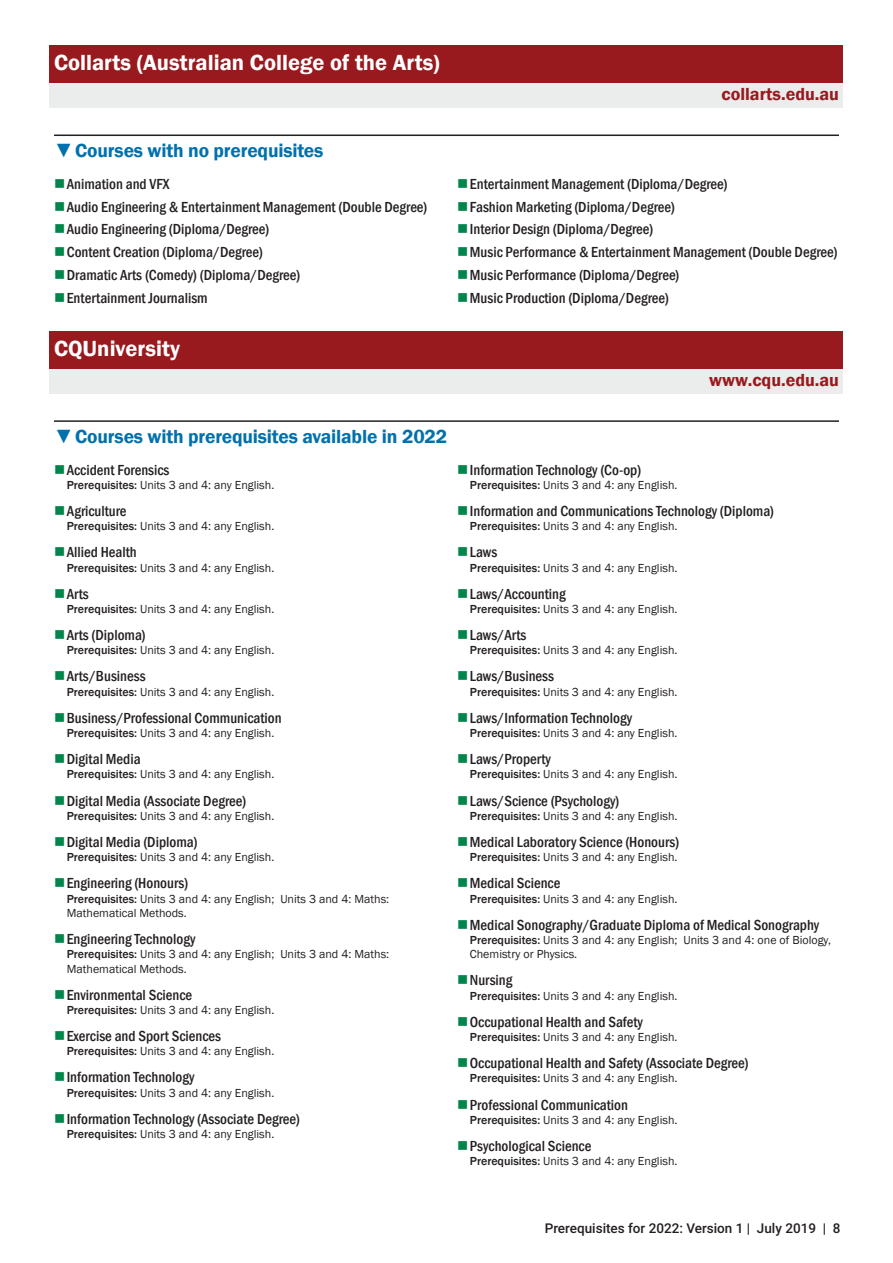
<style>
.page{position:relative;width:893px;height:1263px;background:#fff}
.page>*{position:absolute;margin:0;border:0;box-sizing:border-box;transform-origin:0 0}
.Institutions_Header{font:600 22.5px "Franklin Gothic";color:#fff}
.t1{font:600 19.5px "Franklin Gothic";letter-spacing:-.01em;color:#0071ad}
.Institutions_Website{font:600 18px "Franklin Gothic";color:#991a1e}
.t2{font:500 condensed 15px "Franklin Gothic";color:#231f20}
.t3{font:500 13.5px "Roboto";color:#231f20}
.Course_Text{font:12px/14.2px "Franklin Gothic";color:#231f20}
.s1{font-stretch:condensed}
.s2{font-weight:500}
</style>
<div class="page">
<div style="left:50px;top:45px;width:793px;height:38px;background:#991a1e"></div>
<div style="left:50px;top:83px;width:793px;height:25px;background:#ebecec"></div>
<hr style="left:54px;top:135px;width:785px;height:1px;background:#231f20">
<div style="left:50px;top:331px;width:793px;height:37px;background:#991a1e"></div>
<div style="left:50px;top:369px;width:793px;height:24px;background:#ebecec"></div>
<hr style="left:54px;top:420px;width:785px;height:2px;background:#231f20">
<p class="Institutions_Header" style="left:54px;top:48px;width:387px">Collarts (Australian College of the Arts)</p>
<p class="t1" style="left:54px;top:139px;width:271px"><span class="s1">▼</span>Courses with no prerequisites</p>
<p class="t2" style="left:67px;top:174px;width:104px">Animation and VFX</p>
<p class="t2" style="left:67px;top:197px;width:362px">Audio Engineering &amp; Entertainment Management (Double Degree)</p>
<p class="t2" style="left:67px;top:220px;width:204px">Audio Engineering (Diploma/Degree)</p>
<p class="t2" style="left:67px;top:242px;width:198px">Content Creation (Diploma/Degree)</p>
<p class="t2" style="left:67px;top:265px;width:235px">Dramatic Arts (Comedy) (Diploma/Degree)</p>
<p class="t2" style="left:67px;top:288px;width:142px">Entertainment Journalism</p>
<p class="Institutions_Header" style="left:54px;top:334px;width:128px">CQUniversity</p>
<p class="t1" style="left:54px;top:425px;width:395px"><span class="s1">▼</span>Courses with prerequisites available in 2022</p>
<p class="t2" style="left:67px;top:460px;width:104px">Accident Forensics</p>
<p class="Course_Text" style="left:67px;top:478px;width:209px"><span class="s2">Prerequisites:</span> Units 3 and 4: any English.</p>
<p class="t2" style="left:67px;top:501px;width:61px">Agriculture</p>
<p class="Course_Text" style="left:67px;top:519px;width:209px"><span class="s2">Prerequisites:</span> Units 3 and 4: any English.</p>
<p class="t2" style="left:67px;top:542px;width:72px">Allied Health</p>
<p class="Course_Text" style="left:67px;top:561px;width:209px"><span class="s2">Prerequisites:</span> Units 3 and 4: any English.</p>
<p class="t2" style="left:67px;top:584px;width:24px">Arts</p>
<p class="Course_Text" style="left:67px;top:602px;width:209px"><span class="s2">Prerequisites:</span> Units 3 and 4: any English.</p>
<p class="t2" style="left:67px;top:625px;width:81px">Arts (Diploma)</p>
<p class="Course_Text" style="left:67px;top:643px;width:209px"><span class="s2">Prerequisites:</span> Units 3 and 4: any English.</p>
<p class="t2" style="left:67px;top:667px;width:80px">Arts/Business</p>
<p class="Course_Text" style="left:67px;top:685px;width:209px"><span class="s2">Prerequisites:</span> Units 3 and 4: any English.</p>
<p class="t2" style="left:67px;top:708px;width:216px">Business/Professional Communication</p>
<p class="Course_Text" style="left:67px;top:726px;width:209px"><span class="s2">Prerequisites:</span> Units 3 and 4: any English.</p>
<p class="t2" style="left:67px;top:749px;width:75px">Digital Media</p>
<p class="Course_Text" style="left:67px;top:768px;width:209px"><span class="s2">Prerequisites:</span> Units 3 and 4: any English.</p>
<p class="t2" style="left:67px;top:791px;width:181px">Digital Media (Associate Degree)</p>
<p class="Course_Text" style="left:67px;top:809px;width:209px"><span class="s2">Prerequisites:</span> Units 3 and 4: any English.</p>
<p class="t2" style="left:67px;top:832px;width:132px">Digital Media (Diploma)</p>
<p class="Course_Text" style="left:67px;top:850px;width:209px"><span class="s2">Prerequisites:</span> Units 3 and 4: any English.</p>
<p class="t2" style="left:67px;top:873px;width:123px">Engineering (Honours)</p>
<p class="Course_Text" style="left:67px;top:892px;width:324px"><span class="s2">Prerequisites:</span> Units 3 and 4: any English; Units 3 and 4: Maths:<br>Mathematical Methods.</p>
<p class="t2" style="left:67px;top:929px;width:130px">Engineering Technology</p>
<p class="Course_Text" style="left:67px;top:947px;width:324px"><span class="s2">Prerequisites:</span> Units 3 and 4: any English; Units 3 and 4: Maths:<br>Mathematical Methods.</p>
<p class="t2" style="left:67px;top:985px;width:127px">Environmental Science</p>
<p class="Course_Text" style="left:67px;top:1003px;width:209px"><span class="s2">Prerequisites:</span> Units 3 and 4: any English.</p>
<p class="t2" style="left:67px;top:1026px;width:156px">Exercise and Sport Sciences</p>
<p class="Course_Text" style="left:67px;top:1044px;width:209px"><span class="s2">Prerequisites:</span> Units 3 and 4: any English.</p>
<p class="t2" style="left:67px;top:1067px;width:129px">Information Technology</p>
<p class="Course_Text" style="left:67px;top:1086px;width:209px"><span class="s2">Prerequisites:</span> Units 3 and 4: any English.</p>
<p class="t2" style="left:67px;top:1109px;width:235px">Information Technology (Associate Degree)</p>
<p class="Course_Text" style="left:67px;top:1127px;width:209px"><span class="s2">Prerequisites:</span> Units 3 and 4: any English.</p>
<p class="Institutions_Website" style="left:721px;top:83px;width:119px">collarts.edu.au</p>
<p class="t2" style="left:470px;top:174px;width:259px">Entertainment Management (Diploma/Degree)</p>
<p class="t2" style="left:470px;top:197px;width:206px">Fashion Marketing (Diploma/Degree)</p>
<p class="t2" style="left:470px;top:220px;width:185px">Interior Design (Diploma/Degree)</p>
<p class="t2" style="left:470px;top:242px;width:369px">Music Performance &amp; Entertainment Management (Double Degree)</p>
<p class="t2" style="left:470px;top:265px;width:211px">Music Performance (Diploma/Degree)</p>
<p class="t2" style="left:470px;top:288px;width:201px">Music Production (Diploma/Degree)</p>
<p class="Institutions_Website" style="left:709px;top:369px;width:131px">www.cqu.edu.au</p>
<p class="t2" style="left:470px;top:460px;width:173px">Information Technology (Co-op)</p>
<p class="Course_Text" style="left:470px;top:478px;width:209px"><span class="s2">Prerequisites:</span> Units 3 and 4: any English.</p>
<p class="t2" style="left:470px;top:501px;width:306px">Information and Communications Technology (Diploma)</p>
<p class="Course_Text" style="left:470px;top:519px;width:209px"><span class="s2">Prerequisites:</span> Units 3 and 4: any English.</p>
<p class="t2" style="left:470px;top:542px;width:29px">Laws</p>
<p class="Course_Text" style="left:470px;top:561px;width:209px"><span class="s2">Prerequisites:</span> Units 3 and 4: any English.</p>
<p class="t2" style="left:470px;top:584px;width:97px">Laws/Accounting</p>
<p class="Course_Text" style="left:470px;top:602px;width:209px"><span class="s2">Prerequisites:</span> Units 3 and 4: any English.</p>
<p class="t2" style="left:470px;top:625px;width:58px">Laws/Arts</p>
<p class="Course_Text" style="left:470px;top:643px;width:209px"><span class="s2">Prerequisites:</span> Units 3 and 4: any English.</p>
<p class="t2" style="left:470px;top:667px;width:86px">Laws/Business</p>
<p class="Course_Text" style="left:470px;top:685px;width:209px"><span class="s2">Prerequisites:</span> Units 3 and 4: any English.</p>
<p class="t2" style="left:470px;top:708px;width:164px">Laws/Information Technology</p>
<p class="Course_Text" style="left:470px;top:726px;width:209px"><span class="s2">Prerequisites:</span> Units 3 and 4: any English.</p>
<p class="t2" style="left:470px;top:749px;width:83px">Laws/Property</p>
<p class="Course_Text" style="left:470px;top:768px;width:209px"><span class="s2">Prerequisites:</span> Units 3 and 4: any English.</p>
<p class="t2" style="left:470px;top:791px;width:151px">Laws/Science (Psychology)</p>
<p class="Course_Text" style="left:470px;top:809px;width:209px"><span class="s2">Prerequisites:</span> Units 3 and 4: any English.</p>
<p class="t2" style="left:470px;top:832px;width:211px">Medical Laboratory Science (Honours)</p>
<p class="Course_Text" style="left:470px;top:850px;width:209px"><span class="s2">Prerequisites:</span> Units 3 and 4: any English.</p>
<p class="t2" style="left:470px;top:873px;width:92px">Medical Science</p>
<p class="Course_Text" style="left:470px;top:892px;width:209px"><span class="s2">Prerequisites:</span> Units 3 and 4: any English.</p>
<p class="t2" style="left:470px;top:915px;width:351px">Medical Sonography/Graduate Diploma of Medical Sonography</p>
<p class="Course_Text" style="left:470px;top:933px;width:363px"><span class="s2">Prerequisites:</span> Units 3 and 4: any English; Units 3 and 4: one of Biology,<br>Chemistry or Physics.</p>
<p class="t2" style="left:470px;top:970px;width:44px">Nursing</p>
<p class="Course_Text" style="left:470px;top:989px;width:209px"><span class="s2">Prerequisites:</span> Units 3 and 4: any English.</p>
<p class="t2" style="left:470px;top:1012px;width:175px">Occupational Health and Safety</p>
<p class="Course_Text" style="left:470px;top:1030px;width:209px"><span class="s2">Prerequisites:</span> Units 3 and 4: any English.</p>
<p class="t2" style="left:470px;top:1053px;width:280px">Occupational Health and Safety (Associate Degree)</p>
<p class="Course_Text" style="left:470px;top:1071px;width:209px"><span class="s2">Prerequisites:</span> Units 3 and 4: any English.</p>
<p class="t2" style="left:470px;top:1095px;width:160px">Professional Communication</p>
<p class="Course_Text" style="left:470px;top:1113px;width:209px"><span class="s2">Prerequisites:</span> Units 3 and 4: any English.</p>
<p class="t2" style="left:470px;top:1136px;width:123px">Psychological Science</p>
<p class="Course_Text" style="left:470px;top:1154px;width:209px"><span class="s2">Prerequisites:</span> Units 3 and 4: any English.</p>
<p class="t3" style="left:545px;top:1219px;width:297px">Prerequisites for 2022: Version 1 | July 2019 | 8</p>
</div>
